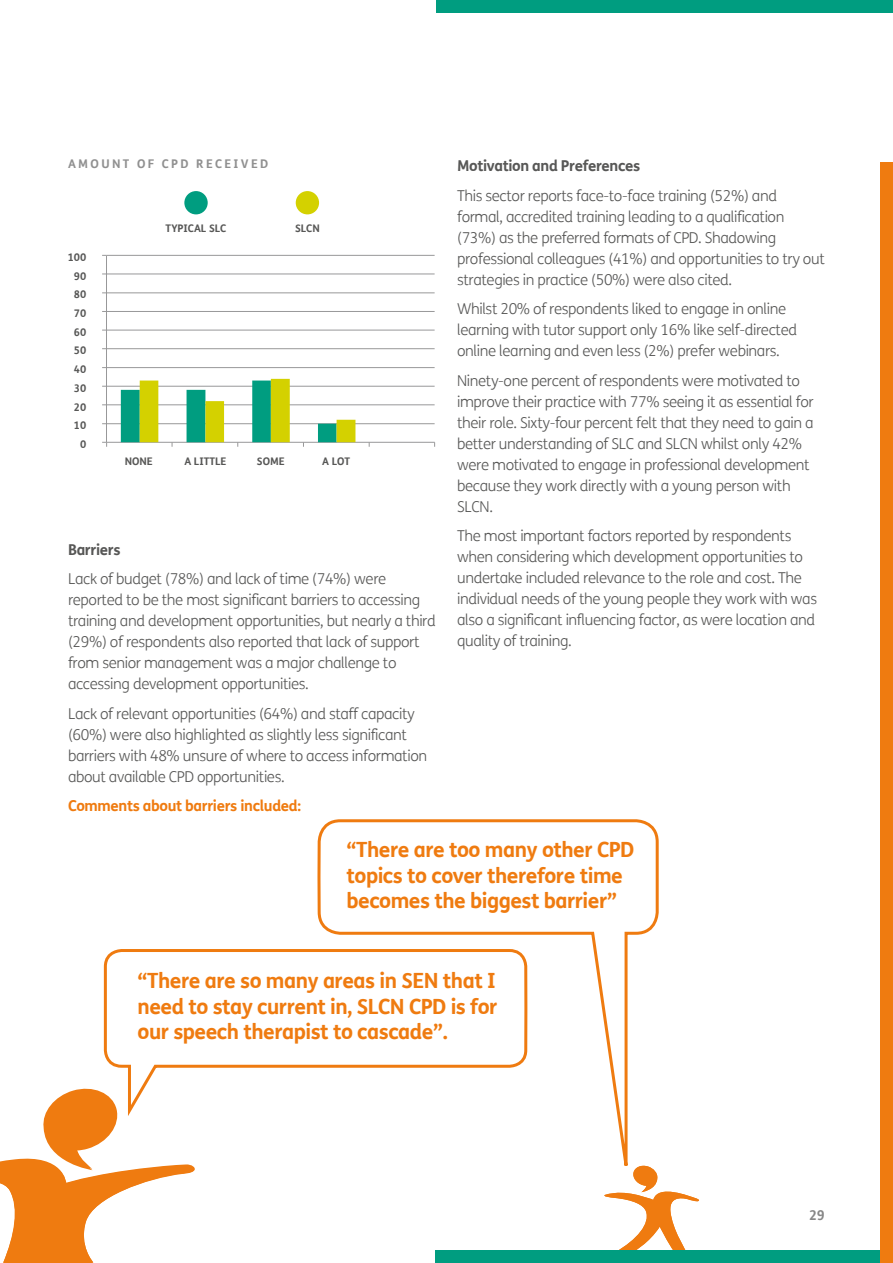
<style>
.page{position:relative;width:893px;height:1263px;background:#fff}
.page>*{position:absolute;margin:0;border:0;box-sizing:border-box;transform-origin:0 0}
.t1{font:700 21px/25.5px "FS Me";letter-spacing:-.025em;color:#ef7b10;text-align:justify}
.t2{font:300 15px/21px "FS Me";letter-spacing:-.025em;color:#575756}
.t3{font:700 15px "FS Me";letter-spacing:-.025em;color:#575756}
.t4{font:700 15px "FS Me";letter-spacing:-.025em;color:#ef7b10}
.t5{font:700 13.5px "FS Me";color:#878787}
.t6{font:700 12px "FS Me";letter-spacing:.195em;color:#909090}
.t7{font:700 10.5px "FS Me";color:#575756}
</style>
<div class="page">
<div style="left:436px;top:0;width:457px;height:13px;background:#009d80"></div>
<svg style="left:619px;top:1191px;width:80px;height:59px"></svg>
<div style="left:184px;top:191px;width:24px;height:23px;background:#009d80;border-radius:50%"></div>
<div style="left:296px;top:191px;width:23px;height:23px;background:#d4d100;border-radius:50%"></div>
<hr style="left:107px;top:423px;width:328px;height:1px;background:#989899">
<hr style="left:107px;top:404px;width:328px;height:1px;background:#989899">
<hr style="left:107px;top:386px;width:328px;height:1px;background:#989899">
<hr style="left:107px;top:367px;width:328px;height:1px;background:#989899">
<hr style="left:107px;top:348px;width:328px;height:1px;background:#989899">
<hr style="left:107px;top:330px;width:328px;height:1px;background:#989899">
<hr style="left:107px;top:311px;width:328px;height:1px;background:#989899">
<hr style="left:107px;top:292px;width:328px;height:1px;background:#989899">
<hr style="left:107px;top:273px;width:328px;height:1px;background:#989899">
<hr style="left:107px;top:255px;width:328px;height:1px;background:#989899">
<hr style="left:106px;top:255px;width:1px;height:187px;background:#989899">
<hr style="left:106px;top:442px;width:329px;height:1px;background:#989899">
<svg style="left:121px;top:379px;width:234px;height:68px"></svg>
<svg style="left:103px;top:949px;width:213px;height:136px"></svg>
<svg style="left:316px;top:819px;width:344px;height:388px"></svg>
<svg style="left:0;top:1085px;width:195px;height:178px"></svg>
<div style="left:436px;top:1250px;width:457px;height:13px;background:#009d80"></div>
<div style="left:880px;top:163px;width:13px;height:1100px;background:#ef7b10"></div>
<p class="t6" style="left:68px;top:157px;width:202px">AMOUNT OF CPD RECEIVED</p>
<p class="t7" style="left:68px;top:251px;width:20px">100</p>
<p class="t7" style="left:74px;top:269px;width:14px">90</p>
<p class="t7" style="left:74px;top:288px;width:14px">80</p>
<p class="t7" style="left:74px;top:307px;width:14px">70</p>
<p class="t7" style="left:74px;top:325px;width:14px">60</p>
<p class="t7" style="left:74px;top:344px;width:14px">50</p>
<p class="t7" style="left:74px;top:363px;width:14px">40</p>
<p class="t7" style="left:74px;top:382px;width:14px">30</p>
<p class="t7" style="left:74px;top:400px;width:14px">20</p>
<p class="t7" style="left:74px;top:419px;width:14px">10</p>
<p class="t7" style="left:80px;top:438px;width:8px">0</p>
<p class="t7" style="left:166px;top:222px;width:62px">TYPICAL SLC</p>
<p class="t7" style="left:295px;top:222px;width:26px">SLCN</p>
<p class="t7" style="left:125px;top:455px;width:30px">NONE</p>
<p class="t7" style="left:184px;top:455px;width:44px">A LITTLE</p>
<p class="t7" style="left:257px;top:455px;width:29px">SOME</p>
<p class="t7" style="left:322px;top:455px;width:30px">A LOT</p>
<p class="t3" style="left:68px;top:540px;width:54px">Barriers</p>
<p class="t2" style="left:68px;top:569px;width:369px">Lack of budget (78%) and lack of time (74%) were reported to be the most significant barriers to accessing training and development opportunities, but nearly a third (29%) of respondents also reported that lack of support from senior management was a major challenge to accessing development opportunities.</p>
<p class="t2" style="left:68px;top:703px;width:361px">Lack of relevant opportunities (64%) and staff capacity (60%) were also highlighted as slightly less significant barriers with 48% unsure of where to access information about available CPD opportunities.</p>
<p class="t4" style="left:68px;top:797px;width:234px">Comments about barriers included:</p>
<p class="t3" style="left:457px;top:156px;width:185px">Motivation and Preferences</p>
<p class="t2" style="left:457px;top:185px;width:369px">This sector reports face-to-face training (52%) and formal, accredited training leading to a qualification (73%) as the preferred formats of CPD. Shadowing professional colleagues (41%) and opportunities to try out strategies in practice (50%) were also cited.</p>
<p class="t2" style="left:457px;top:299px;width:341px">Whilst 20% of respondents liked to engage in online learning with tutor support only 16% like self-directed online learning and even less (2%) prefer webinars.</p>
<p class="t2" style="left:457px;top:370px;width:358px">Ninety-one percent of respondents were motivated to improve their practice with 77% seeing it as essential for their role. Sixty-four percent felt that they need to gain a better understanding of SLC and SLCN whilst only 42% were motivated to engage in professional development because they work directly with a young person with SLCN.</p>
<p class="t2" style="left:457px;top:526px;width:361px">The most important factors reported by respondents when considering which development opportunities to undertake included relevance to the role and cost. The individual needs of the young people they work with was also a significant influencing factor, as were location and quality of training.</p>
<h1 class="t1" style="left:347px;top:837px;width:289px;text-align:left">“There are too many other CPD topics to cover therefore time becomes the biggest barrier”</h1>
<h1 class="t1" style="left:138px;top:968px;width:361px">“There are so many areas in SEN that I need to stay current in, SLCN CPD is for our speech therapist to cascade”.</h1>
<p class="t5" style="left:809px;top:1207px;width:17px">29</p>
</div>
